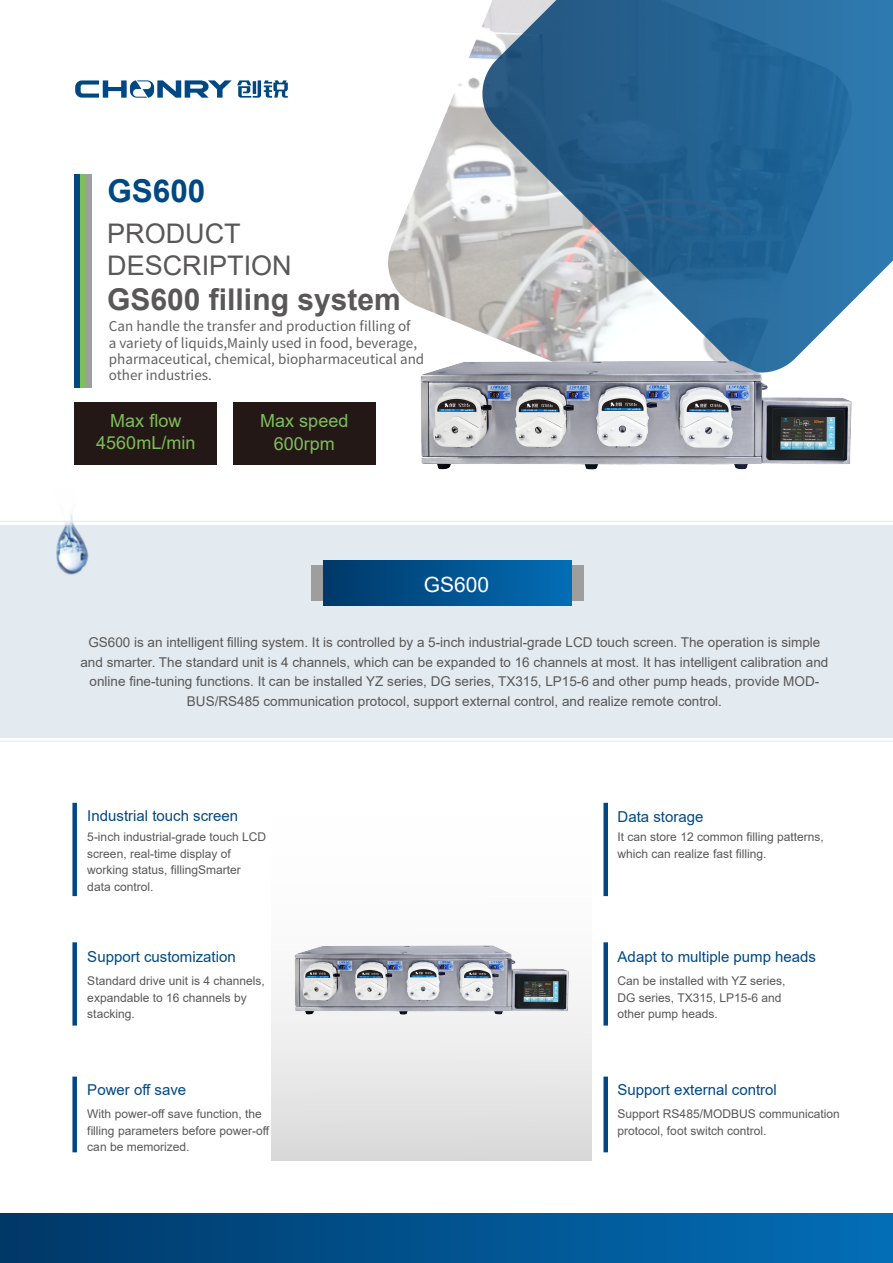
<style>
.page{position:relative;width:893px;height:1263px;background:#fff}
.page>*{position:absolute;margin:0;border:0;box-sizing:border-box;transform-origin:0 0}
.t1{font:700 31.5px "Arial";color:#004881}
.t2{font:700 30px "Arial";color:#595757}
.t3{font:27px/32.4px "Arial";color:#595757}
.t4{font:21px "Arial";color:#fff}
.t5{font:18px/22.5px "Arial";color:#7ebd58;text-align:center}
.t6{font:15px "Arial";color:#004881}
.t7{font:13.5px/19.5px "Arial";color:#595757;text-align:center}
.t8{font:13.5px/16.2px "Source Han Sans CN";color:#606060}
.t9{font:12px/16.5px "Arial";color:#595757}
</style>
<div class="page">
<div style="left:1px;top:525px;width:892px;height:212px;background:#e3eaf0"></div>
<svg style="left:272px;top:1079px;width:319px;height:81px;background:#e0e0e0"></svg>
<img style="left:56px;top:513px;width:33px;height:62px">
<div style="left:311px;top:566px;width:273px;height:35px;background:#9e9e9f"></div>
<div style="left:323px;top:561px;width:248px;height:45px;background:linear-gradient(to right,#003868,#036db6)"></div>
<div style="left:0;top:1213px;width:893px;height:50px;background:linear-gradient(to right,#003868,#036eb6)"></div>
<div style="left:75px;top:174px;width:5px;height:214px;background:#004883"></div>
<div style="left:81px;top:174px;width:5px;height:214px;background:#7ebf58"></div>
<div style="left:87px;top:174px;width:5px;height:214px;background:#9e9e9f"></div>
<div style="left:72px;top:803px;width:5px;height:93px;background:#004883"></div>
<div style="left:603px;top:803px;width:5px;height:93px;background:#004883"></div>
<div style="left:603px;top:942px;width:5px;height:83px;background:#004883"></div>
<div style="left:72px;top:942px;width:5px;height:83px;background:#004883"></div>
<div style="left:72px;top:1076px;width:5px;height:76px;background:#004883"></div>
<div style="left:603px;top:1076px;width:5px;height:76px;background:#004883"></div>
<hr style="left:0;top:521px;width:893px;height:1px;background:#e3eaf0">
<hr style="left:0;top:741px;width:893px;height:1px;background:#e3eaf0">
<img style="left:388px;top:39px;width:90px;height:224px">
<svg style="left:478px;top:1px;width:415px;height:262px;background:#3d739d"></svg>
<hr style="left:464px;top:0;width:429px;height:1px;background:#5f5f5f">
<svg style="left:75px;top:80px;width:213px;height:18px"></svg>
<div style="left:233px;top:402px;width:142px;height:62px;background:#231815"></div>
<div style="left:75px;top:402px;width:142px;height:62px;background:#231815"></div>
<img style="left:364px;top:263px;width:527px;height:308px">
<img style="left:271px;top:884px;width:336px;height:195px">
<h1 class="t1" style="left:107px;top:169px;width:100px">GS600</h1>
<h3 class="t3" style="left:107px;top:217px;width:186px">PRODUCT<br>DESCRIPTION</h3>
<h2 class="t2" style="left:107px;top:278px;width:295px">GS600 filling system</h2>
<p class="t8" style="left:109px;top:319px;width:317px">Can handle the transfer and production filling of<br>a variety of liquids,Mainly used in food, beverage, pharmaceutical, chemical, biopharmaceutical and other industries.</p>
<h3 class="t5" style="left:96px;top:409px;width:101px">Max flow<br>4560mL/min</h3>
<h3 class="t5" style="left:260px;top:409px;width:90px">Max speed<br>600rpm</h3>
<h3 class="t4" style="left:424px;top:570px;width:67px">GS600</h3>
<p class="t7" style="left:80px;top:633px;width:749px">GS600 is an intelligent filling system. It is controlled by a 5-inch industrial-grade LCD touch screen. The operation is simple and smarter. The standard unit is 4 channels, which can be expanded to 16 channels at most. It has intelligent calibration and online fine-tuning functions. It can be installed YZ series, DG series, TX315, LP15-6 and other pump heads, provide MOD-BUS/RS485 communication protocol, support external control, and realize remote control.</p>
<p class="t6" style="left:87px;top:805px;width:152px">Industrial touch screen</p>
<p class="t9" style="left:87px;top:829px;width:180px">5-inch industrial-grade touch LCD screen, real-time display of working status, fillingSmarter data control.</p>
<p class="t6" style="left:87px;top:946px;width:150px">Support customization</p>
<p class="t9" style="left:87px;top:973px;width:179px">Standard drive unit is 4 channels, expandable to 16 channels by stacking.</p>
<p class="t6" style="left:87px;top:1079px;width:100px">Power off save</p>
<p class="t9" style="left:87px;top:1106px;width:183px">With power-off save function, the filling parameters before power-off can be memorized.</p>
<p class="t6" style="left:618px;top:807px;width:87px">Data storage</p>
<p class="t9" style="left:618px;top:829px;width:208px">It can store 12 common filling patterns, which can realize fast filling.</p>
<p class="t6" style="left:618px;top:946px;width:200px">Adapt to multiple pump heads</p>
<p class="t9" style="left:618px;top:973px;width:169px">Can be installed with YZ series,<br>DG series, TX315, LP15-6 and other pump heads.</p>
<p class="t6" style="left:618px;top:1079px;width:161px">Support external control</p>
<p class="t9" style="left:618px;top:1106px;width:224px">Support RS485/MODBUS communication protocol, foot switch control.</p>
</div>
